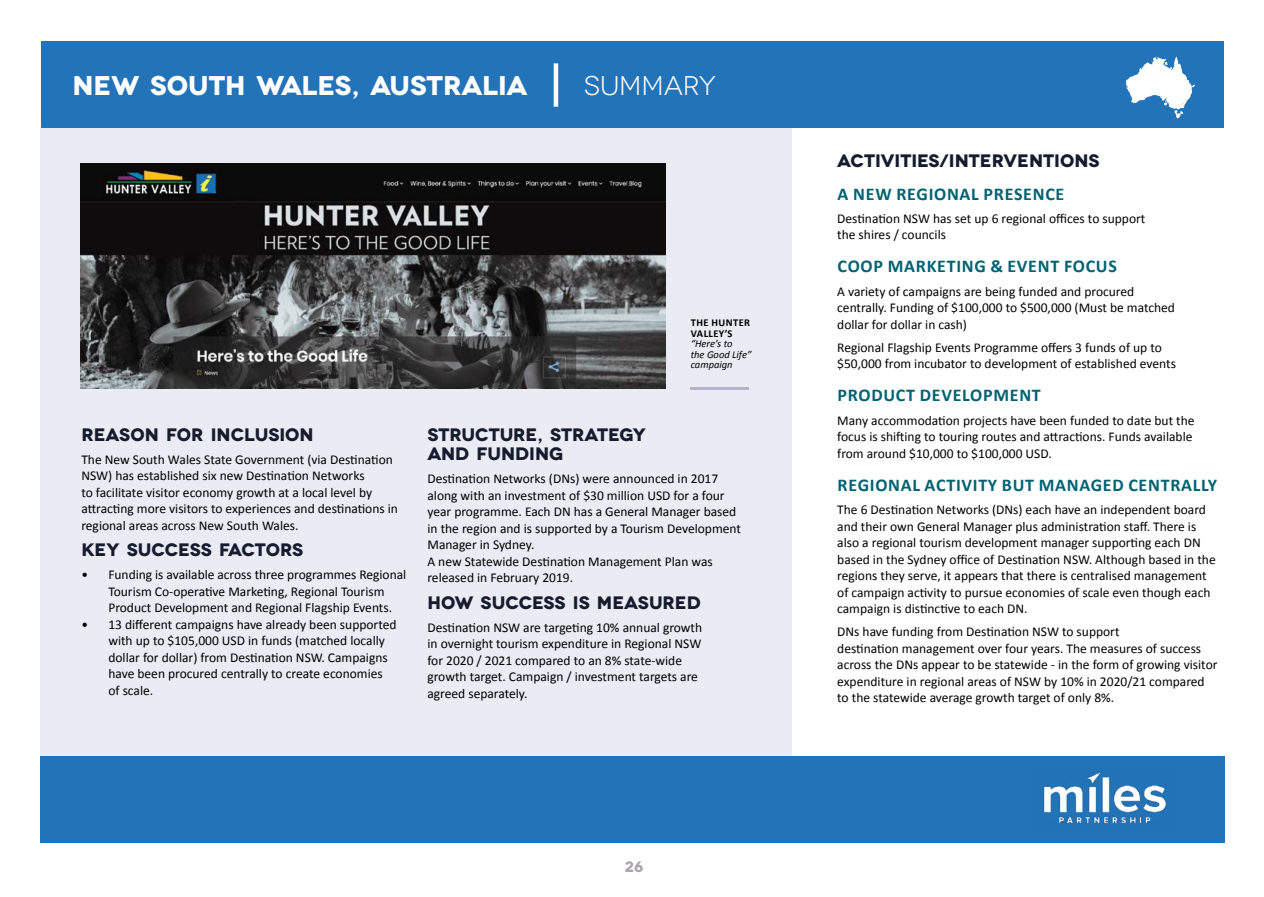
<style>
.page{position:relative;width:1264px;height:897px;background:#fff}
.page>*{position:absolute;margin:0;border:0;box-sizing:border-box;transform-origin:0 0}
.t1{font:700 27px "Novecentowide";color:#fff}
.t2{font:27px "Novecentowide";letter-spacing:-.01em;color:#fff}
.t3{font:700 18px/19.5px "Novecentowide";color:#151c2f}
.t4{font:700 18px "Calibri";letter-spacing:.04em;color:#016272}
.t5{font:700 15px "Novecentowide";color:#aca7ad}
.t6{font:13.5px/16.5px "Calibri";color:#000}
.t7{font:italic 10.5px/10.5px "Calibri";color:#000}
.t8{font:700 10.5px/10.5px "Calibri";letter-spacing:.04em;color:#000}
</style>
<div class="page">
<div style="left:40px;top:127px;width:752px;height:628px;background:#eaebf3"></div>
<div style="left:40px;top:40px;width:1183px;height:87px;background:#2373b8"></div>
<hr style="left:554px;top:63px;width:4px;height:44px;background:#fff">
<svg style="left:1126px;top:57px;width:69px;height:61px"></svg>
<div style="left:40px;top:755px;width:1185px;height:87px;background:#2373b8"></div>
<img style="left:1043px;top:772px;width:124px;height:52px">
<img style="left:81px;top:163px;width:585px;height:226px">
<hr style="left:690px;top:387px;width:59px;height:3px;background:#b8b3cb">
<h1 class="t1" style="left:72px;top:69px;width:456px">NEW SOUTH WALES, AUSTRALIA</h1>
<h1 class="t2" style="left:584px;top:70px;width:133px">SUMMARY</h1>
<p class="t8" style="left:691px;top:317px;width:61px">THE HUNTER<br>VALLEY’S</p>
<p class="t7" style="left:690px;top:338px;width:62px">“Here’s to<br>the Good Life” campaign</p>
<h2 class="t3" style="left:81px;top:424px;width:234px">REASON FOR INCLUSION</h2>
<p class="t6" style="left:81px;top:451px;width:318px">The New South Wales State Government (via Destination NSW) has established six new Destination Networks<br>to facilitate visitor economy growth at a local level by attracting more visitors to experiences and destinations in regional areas across New South Wales.</p>
<h2 class="t3" style="left:81px;top:540px;width:223px">KEY SUCCESS FACTORS</h2>
<p class="t6" style="left:108px;top:566px;width:299px;text-indent:-27px">• Funding is available across three programmes Regional<br>Tourism Co-operative Marketing, Regional Tourism<br>Product Development and Regional Flagship Events.</p>
<p class="t6" style="left:108px;top:616px;width:290px;text-indent:-27px">• 13 different campaigns have already been supported with up to $105,000 USD in funds (matched locally dollar for dollar) from Destination NSW. Campaigns have been procured centrally to create economies of scale.</p>
<h2 class="t3" style="left:427px;top:424px;width:220px">STRUCTURE, STRATEGY<br>AND FUNDING</h2>
<p class="t6" style="left:427px;top:470px;width:315px">Destination Networks (DNs) were announced in 2017 along with an investment of $30 million USD for a four year programme. Each DN has a General Manager based in the region and is supported by a Tourism Development Manager in Sydney.<br>A new Statewide Destination Management Plan was released in February 2019.</p>
<h2 class="t3" style="left:427px;top:592px;width:275px">HOW SUCCESS IS MEASURED</h2>
<p class="t6" style="left:427px;top:619px;width:276px">Destination NSW are targeting 10% annual growth in overnight tourism expenditure in Regional NSW for 2020 / 2021 compared to an 8% state-wide growth target. Campaign / investment targets are agreed separately.</p>
<p class="t5" style="left:624px;top:857px;width:21px">26</p>
<h2 class="t3" style="left:837px;top:151px;width:264px">ACTIVITIES/INTERVENTIONS</h2>
<h2 class="t4" style="left:837px;top:181px;width:228px">A NEW REGIONAL PRESENCE</h2>
<p class="t6" style="left:837px;top:210px;width:310px">Destination NSW has set up 6 regional offices to support the shires / councils</p>
<h2 class="t4" style="left:837px;top:254px;width:281px">COOP MARKETING &amp; EVENT FOCUS</h2>
<p class="t6" style="left:837px;top:283px;width:339px">A variety of campaigns are being funded and procured centrally. Funding of $100,000 to $500,000 (Must be matched dollar for dollar in cash)</p>
<p class="t6" style="left:837px;top:339px;width:340px">Regional Flagship Events Programme offers 3 funds of up to $50,000 from incubator to development of established events</p>
<h2 class="t4" style="left:837px;top:383px;width:205px">PRODUCT DEVELOPMENT</h2>
<p class="t6" style="left:837px;top:412px;width:359px">Many accommodation projects have been funded to date but the focus is shifting to touring routes and attractions. Funds available from around $10,000 to $100,000 USD.</p>
<h2 class="t4" style="left:837px;top:472px;width:381px">REGIONAL ACTIVITY BUT MANAGED CENTRALLY</h2>
<p class="t6" style="left:837px;top:501px;width:380px">The 6 Destination Networks (DNs) each have an independent board and their own General Manager plus administration staff. There is also a regional tourism development manager supporting each DN based in the Sydney office of Destination NSW. Although based in the regions they serve, it appears that there is centralised management of campaign activity to pursue economies of scale even though each campaign is distinctive to each DN.</p>
<p class="t6" style="left:837px;top:623px;width:382px">DNs have funding from Destination NSW to support<br>destination management over four years. The measures of success across the DNs appear to be statewide - in the form of growing visitor expenditure in regional areas of NSW by 10% in 2020/21 compared to the statewide average growth target of only 8%.</p>
</div>
